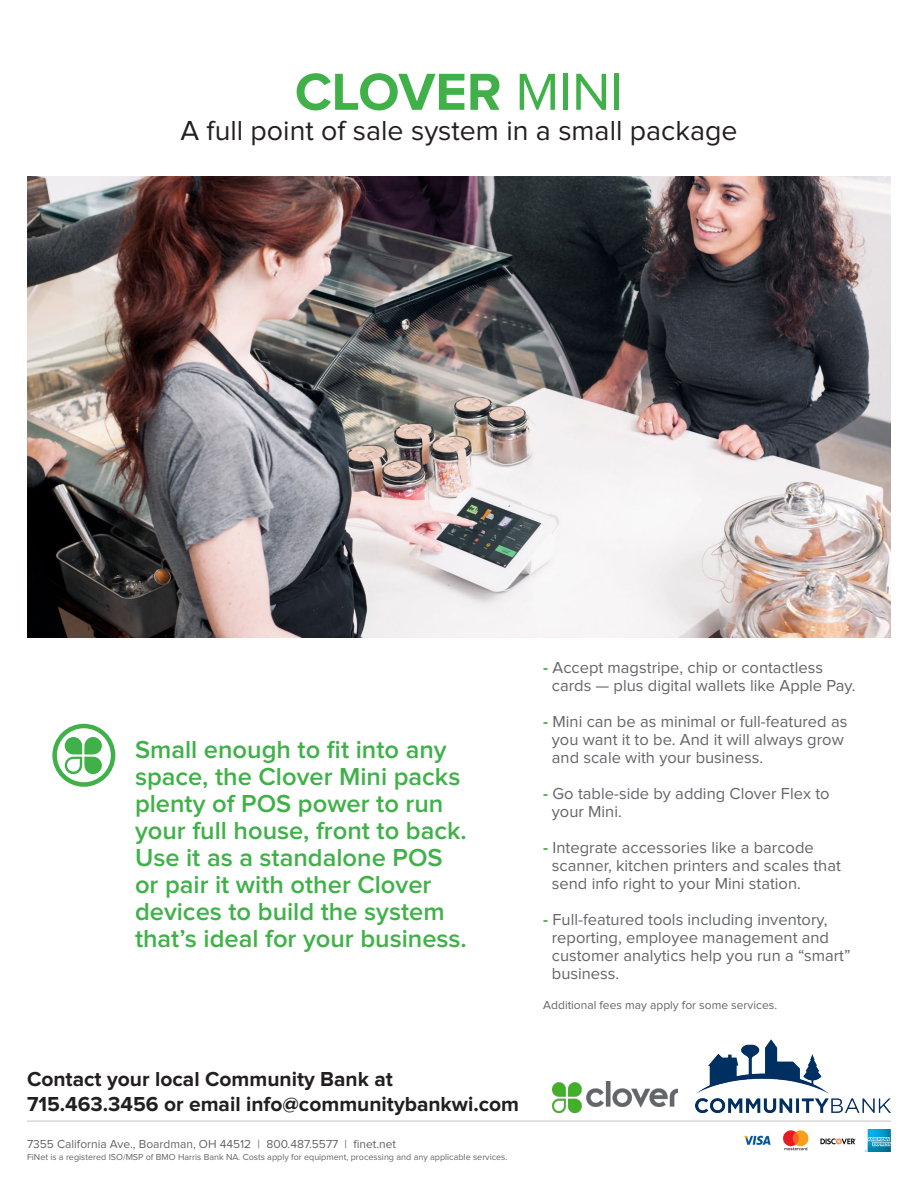
<style>
.page{position:relative;width:918px;height:1188px;background:#fff}
.page>*{position:absolute;margin:0;border:0;box-sizing:border-box;transform-origin:0 0}
.t1{font:700 54px "Proxima Nova";color:#40b149}
.t2{font:28.5px "Proxima Nova";color:#231f20}
.t3{font:600 25.5px/27px "Proxima Nova";color:#40b149}
.t4{font:700 21px/25.2px "Proxima Nova";color:#231f20}
.t5{font:16.5px/18px "Proxima Nova";color:#63656a}
.t6{font:12px "Proxima Nova";color:#63656a}
.t7{font:9px "Proxima Nova";color:#63656a}
.s1{font-weight:400}
.s2{font-weight:700;color:#40b149}
</style>
<div class="page">
<img style="left:744px;top:1129px;width:147px;height:23px">
<hr style="left:27px;top:1120px;width:864px;height:2px;background:#d9d7d5">
<img style="left:696px;top:1039px;width:195px;height:73px">
<svg style="left:52px;top:724px;width:63px;height:63px"></svg>
<img style="left:27px;top:177px;width:864px;height:460px">
<img style="left:553px;top:1082px;width:125px;height:30px">
<p class="t1" style="left:295px;top:67px;width:330px">CLOVER <span class="s1">MINI</span></p>
<p class="t2" style="left:181px;top:118px;width:558px">A full point of sale system in a small package</p>
<p class="t3" style="left:135px;top:737px;width:333px">Small enough to fit into any space, the Clover Mini packs plenty of POS power to run your full house, front to back.<br>Use it as a standalone POS or pair it with other Clover devices to build the system that’s ideal for your business.</p>
<p class="t4" style="left:27px;top:1067px;width:494px">Contact your local Community Bank at<br>715.463.3456 or email info@communitybankwi.com</p>
<p class="t6" style="left:27px;top:1139px;width:371px">7355 California Ave., Boardman, OH 44512 | 800.487.5577 | finet.net</p>
<p class="t7" style="left:27px;top:1153px;width:482px">FiNet is a registered ISO/MSP of BMO Harris Bank NA. Costs apply for equipment, processing and any applicable services.</p>
<p class="t5" style="left:552px;top:659px;width:305px;text-indent:-9px"><span class="s2">-</span> Accept magstripe, chip or contactless cards — plus digital wallets like Apple Pay.</p>
<p class="t5" style="left:552px;top:713px;width:297px;text-indent:-9px"><span class="s2">-</span> Mini can be as minimal or full-featured as you want it to be. And it will always grow and scale with your business.</p>
<p class="t5" style="left:552px;top:785px;width:279px;text-indent:-9px"><span class="s2">-</span> Go table-side by adding Clover Flex to your Mini.</p>
<p class="t5" style="left:552px;top:839px;width:291px;text-indent:-9px"><span class="s2">-</span> Integrate accessories like a barcode scanner, kitchen printers and scales that send info right to your Mini station.</p>
<p class="t5" style="left:552px;top:911px;width:300px;text-indent:-9px"><span class="s2">-</span> Full-featured tools including inventory, reporting, employee management and customer analytics help you run a “smart” business.</p>
<p class="t6" style="left:543px;top:999px;width:235px">Additional fees may apply for some services.</p>
</div>
